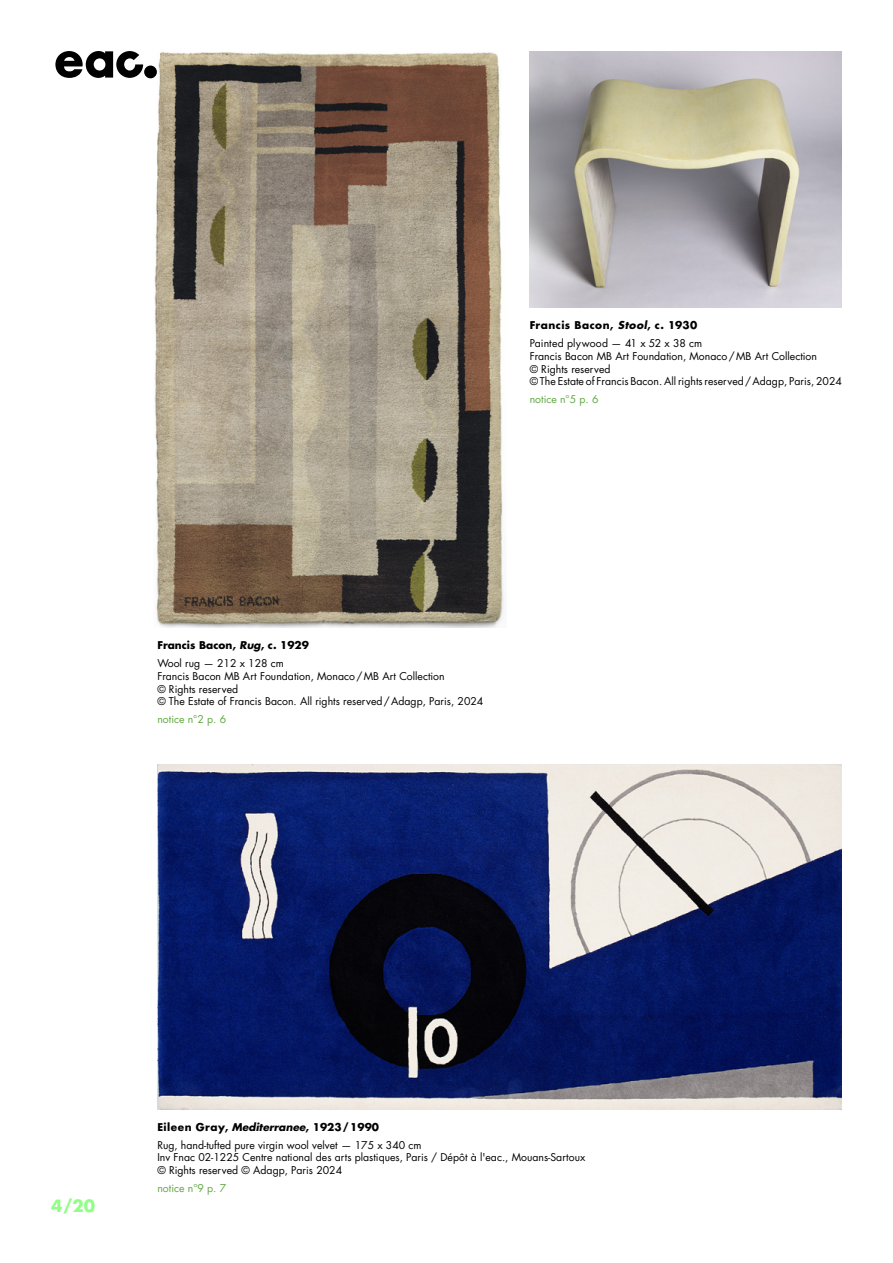
<style>
.page{position:relative;width:893px;height:1263px;background:#fff}
.page>*{position:absolute;margin:0;border:0;box-sizing:border-box;transform-origin:0 0}
.t1{font:16.5px "Futura Amandiers Bold";color:#8fff85}
.t2{font:10.5px/12.6px "Futura Amandiers";color:#000}
.t3{font:10.5px "Futura Amandiers";color:#5fa841}
.t4{font:10.5px "Futura Amandiers Bold";letter-spacing:.045em;color:#000}
.t5{font:10.5px "Futura Amandiers Bold";letter-spacing:.04em;color:#000}
.t6{font:10.5px "Futura Amandiers Bold";letter-spacing:.01em;color:#000}
.s1{font-style:italic}
</style>
<div class="page">
<svg style="left:55px;top:51px;width:88px;height:27px"></svg>
<img style="left:153px;top:52px;width:353px;height:576px">
<img style="left:157px;top:765px;width:685px;height:344px">
<img style="left:530px;top:51px;width:312px;height:257px">
<div style="left:144px;top:66px;width:13px;height:12px;background:#000;border-radius:50%"></div>
<p class="t5" style="left:530px;top:318px;width:169px">Francis Bacon, <span class="s1">Stool</span>, c. 1930</p>
<p class="t2" style="left:530px;top:337px;width:314px">Painted plywood — 41 x 52 x 38 cm<br>Francis Bacon MB Art Foundation, Monaco/MB Art Collection<br>© Rights reserved<br>© The Estate of Francis Bacon. All rights reserved/Adagp, Paris, 2024</p>
<p class="t3" style="left:530px;top:393px;width:70px">notice n°5 p. 6</p>
<p class="t6" style="left:157px;top:638px;width:153px">Francis Bacon, <span class="s1">Rug</span>, c. 1929</p>
<p class="t2" style="left:157px;top:657px;width:328px">Wool rug — 212 x 128 cm<br>Francis Bacon MB Art Foundation, Monaco/MB Art Collection<br>© Rights reserved<br>© The Estate of Francis Bacon. All rights reserved/Adagp, Paris, 2024</p>
<p class="t3" style="left:157px;top:712px;width:70px">notice n°2 p. 6</p>
<h1 class="t1" style="left:51px;top:1195px;width:46px">4/20</h1>
<p class="t4" style="left:157px;top:1120px;width:223px">Eileen Gray, <span class="s1">Mediterranee</span>, 1923 /1990</p>
<p class="t2" style="left:157px;top:1139px;width:429px">Rug, hand-tufted pure virgin wool velvet — 175 x 340 cm<br>Inv Fnac 02-1225 Centre national des arts plastiques, Paris / Dépôt à l'eac., Mouans-Sartoux © Rights reserved © Adagp, Paris 2024</p>
<p class="t3" style="left:157px;top:1181px;width:70px">notice n°9 p. 7</p>
</div>
